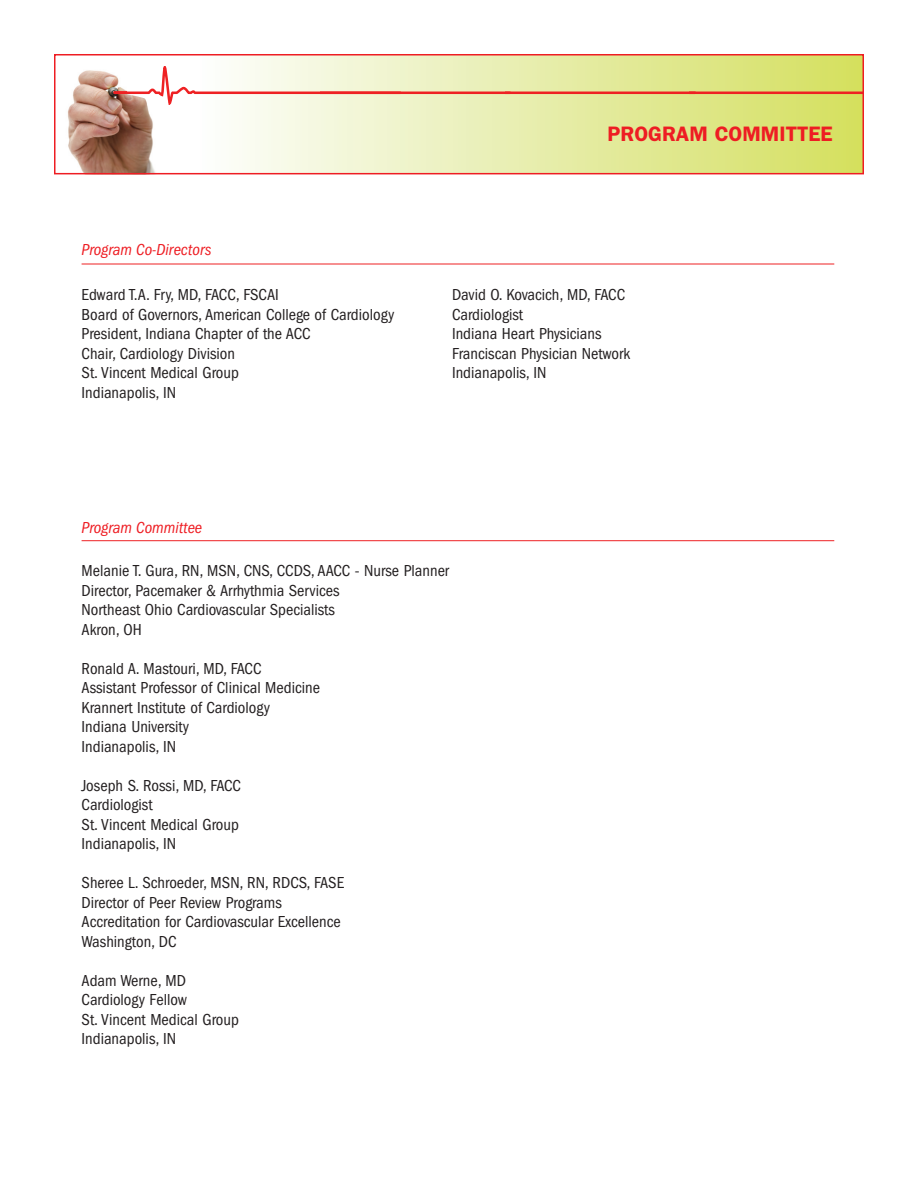
<style>
.page{position:relative;width:918px;height:1188px;background:#fff}
.page>*{position:absolute;margin:0;border:0;box-sizing:border-box;transform-origin:0 0}
.t1{font:600 21px "Franklin Gothic";color:#ee1d23}
.t2{font:condensed 16.5px/19.5px "Franklin Gothic";color:#231f20}
.t3{font:italic condensed 16.5px "Franklin Gothic";color:#ee1d23}
</style>
<div class="page">
<svg style="left:67px;top:57px;width:794px;height:114px"></svg>
<div style="left:54px;top:54px;width:810px;height:120px;border:2px solid #ee1d23"></div>
<hr style="left:82px;top:264px;width:752px;height:1px;background:#ee2123">
<hr style="left:82px;top:540px;width:752px;height:1px;background:#ee2123">
<p class="t1" style="left:607px;top:122px;width:227px">PROGRAM COMMITTEE</p>
<p class="t3" style="left:82px;top:241px;width:132px">Program Co-Directors</p>
<p class="t2" style="left:82px;top:285px;width:314px">Edward T.A. Fry, MD, FACC, FSCAI<br>Board of Governors, American College of Cardiology<br>President, Indiana Chapter of the ACC<br>Chair, Cardiology Division<br>St. Vincent Medical Group<br>Indianapolis, IN</p>
<p class="t2" style="left:452px;top:285px;width:180px">David O. Kovacich, MD, FACC<br>Cardiologist<br>Indiana Heart Physicians<br>Franciscan Physician Network<br>Indianapolis, IN</p>
<p class="t3" style="left:82px;top:518px;width:122px">Program Committee</p>
<p class="t2" style="left:82px;top:561px;width:369px">Melanie T. Gura, RN, MSN, CNS, CCDS, AACC - Nurse Planner Director, Pacemaker &amp; Arrhythmia Services<br>Northeast Ohio Cardiovascular Specialists<br>Akron, OH</p>
<p class="t2" style="left:82px;top:658px;width:240px">Ronald A. Mastouri, MD, FACC<br>Assistant Professor of Clinical Medicine<br>Krannert Institute of Cardiology<br>Indiana University<br>Indianapolis, IN</p>
<p class="t2" style="left:82px;top:775px;width:161px">Joseph S. Rossi, MD, FACC<br>Cardiologist<br>St. Vincent Medical Group<br>Indianapolis, IN</p>
<p class="t2" style="left:82px;top:873px;width:264px">Sheree L. Schroeder, MSN, RN, RDCS, FASE Director of Peer Review Programs Accreditation for Cardiovascular Excellence Washington, DC</p>
<p class="t2" style="left:82px;top:971px;width:159px">Adam Werne, MD<br>Cardiology Fellow<br>St. Vincent Medical Group<br>Indianapolis, IN</p>
</div>
